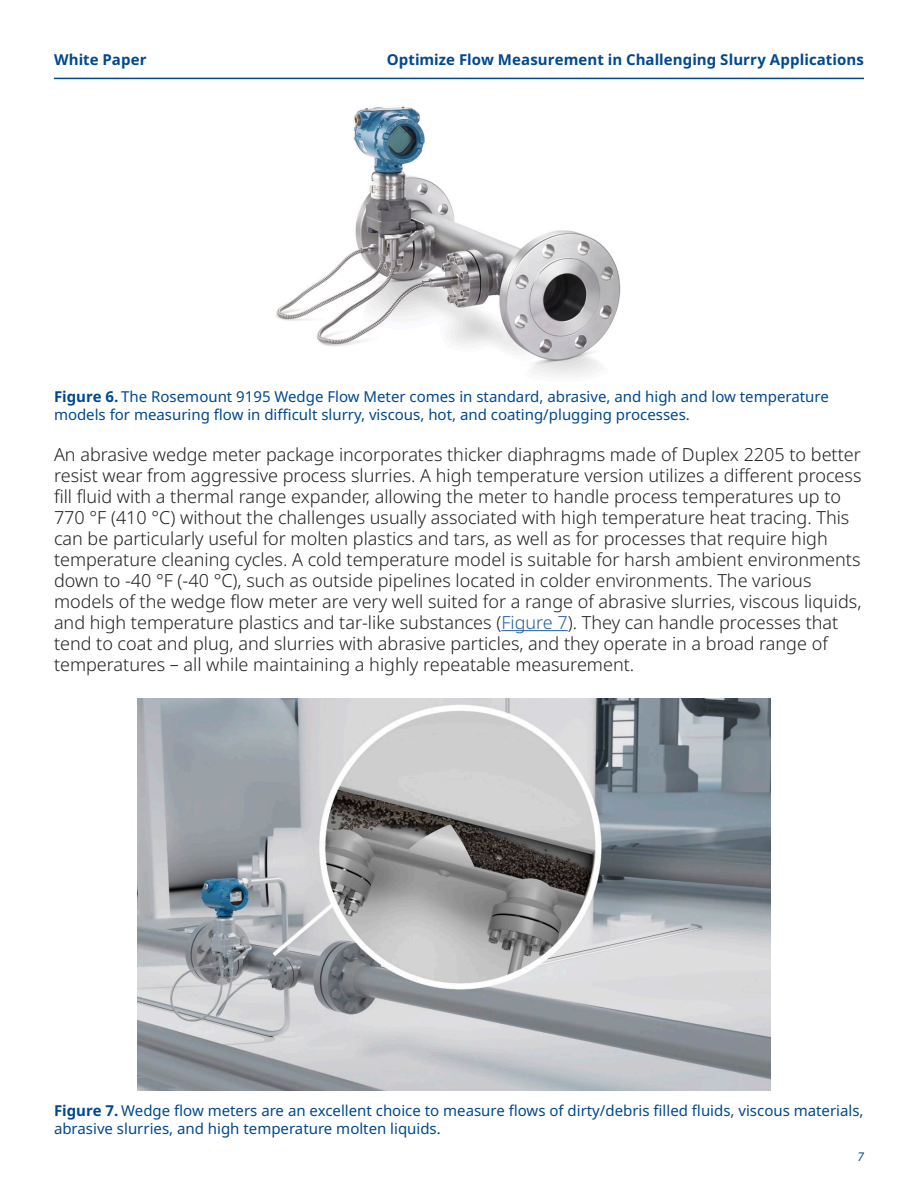
<style>
.page{position:relative;width:918px;height:1188px;background:#fff}
.page>*{position:absolute;margin:0;border:0;box-sizing:border-box;transform-origin:0 0}
.t1{font:300 18px/21px "Noto Sans";color:#231f20}
.t2{font:15px/18px "Noto Sans";color:#00488d}
.t3{font:700 15px "Noto Sans";letter-spacing:.005em;color:#00488d}
.t4{font:italic 12px "Noto Sans";color:#00488d}
.s1{font-weight:700}
.s2{color:#1f5e9d}
</style>
<div class="page">
<hr style="left:501px;top:630px;width:67px;height:1px;background:#1f5e9d">
<img style="left:276px;top:106px;width:345px;height:271px">
<img style="left:137px;top:698px;width:633px;height:393px">
<hr style="left:54px;top:78px;width:810px;height:1px;background:#00488d">
<p class="t3" style="left:54px;top:51px;width:94px">White Paper</p>
<p class="t3" style="left:387px;top:51px;width:479px">Optimize Flow Measurement in Challenging Slurry Applications</p>
<p class="t2" style="left:54px;top:388px;width:776px"><span class="s1">Figure 6.</span> The Rosemount 9195 Wedge Flow Meter comes in standard, abrasive, and high and low temperature models for measuring flow in difficult slurry, viscous, hot, and coating/plugging processes.</p>
<p class="t1" style="left:54px;top:444px;width:809px">An abrasive wedge meter package incorporates thicker diaphragms made of Duplex 2205 to better resist wear from aggressive process slurries. A high temperature version utilizes a different process fill fluid with a thermal range expander, allowing the meter to handle process temperatures up to 770 °F (410 °C) without the challenges usually associated with high temperature heat tracing. This can be particularly useful for molten plastics and tars, as well as for processes that require high temperature cleaning cycles. A cold temperature model is suitable for harsh ambient environments down to -40 °F (-40 °C), such as outside pipelines located in colder environments. The various models of the wedge flow meter are very well suited for a range of abrasive slurries, viscous liquids, and high temperature plastics and tar-like substances (<span class="s2">Figure 7</span>). They can handle processes that tend to coat and plug, and slurries with abrasive particles, and they operate in a broad range of temperatures all while maintaining a highly repeatable measurement.</p>
<p class="t2" style="left:54px;top:1102px;width:811px"><span class="s1">Figure 7.</span> Wedge flow meters are an excellent choice to measure flows of dirty/debris filled fluids, viscous materials, abrasive slurries, and high temperature molten liquids.</p>
<p class="t4" style="left:857px;top:1148px;width:8px">7</p>
</div>
